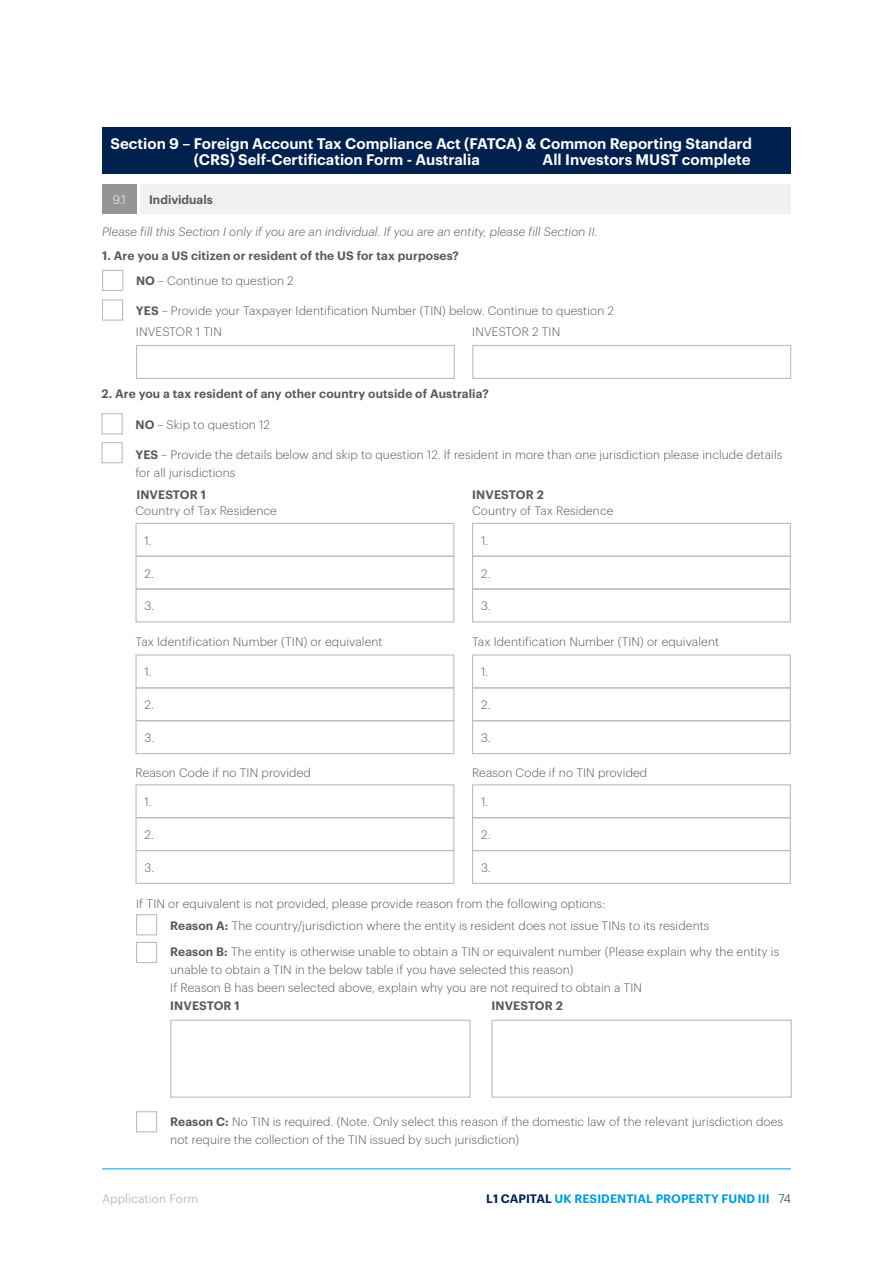
<style>
.page{position:relative;width:893px;height:1263px;background:#fff}
.page>*{position:absolute;margin:0;border:0;box-sizing:border-box;transform-origin:0 0}
.t1{font:600 15px/16.5px "Graphik";color:#fff}
.t2{font:300 12px/18px "Graphik";letter-spacing:.01em;color:#57585b}
.t3{font:600 12px "Graphik";letter-spacing:.01em;color:#57585b}
.t4{font:italic 300 12px "Graphik";letter-spacing:.01em;color:#57585b}
.t5{font:600 12px "Graphik";letter-spacing:.005em;color:#009cdb}
.t6{font:12px "Graphik";color:#bbbdc0}
.t7{font:300 12px "Graphik";color:#fff}
.s1{font-weight:600}
.s2{color:#00204e}
.s3{font-weight:300;color:#00204e}
</style>
<div class="page">
<hr style="left:102px;top:1168px;width:689px;height:1px;background:#009cdb">
<div style="left:102px;top:128px;width:689px;height:46px;background:#00204e"></div>
<div style="left:102px;top:299px;width:21px;height:22px;border:1px solid #bbbdc0"></div>
<div style="left:101px;top:442px;width:22px;height:21px;border:1px solid #bbbdc0"></div>
<div style="left:102px;top:270px;width:21px;height:21px;border:1px solid #bbbdc0"></div>
<div style="left:101px;top:413px;width:22px;height:21px;border:1px solid #bbbdc0"></div>
<div style="left:136px;top:345px;width:319px;height:34px;border:1px solid #bbbdc0"></div>
<div style="left:472px;top:345px;width:319px;height:34px;border:1px solid #bbbdc0"></div>
<div style="left:135px;top:523px;width:319px;height:34px;border:1px solid #bbbdc0"></div>
<div style="left:472px;top:523px;width:319px;height:34px;border:1px solid #bbbdc0"></div>
<div style="left:135px;top:556px;width:319px;height:34px;border:1px solid #bbbdc0"></div>
<div style="left:472px;top:556px;width:319px;height:34px;border:1px solid #bbbdc0"></div>
<div style="left:135px;top:588px;width:319px;height:34px;border:1px solid #bbbdc0"></div>
<div style="left:472px;top:588px;width:319px;height:34px;border:1px solid #bbbdc0"></div>
<div style="left:135px;top:654px;width:319px;height:34px;border:1px solid #bbbdc0"></div>
<div style="left:472px;top:654px;width:319px;height:34px;border:1px solid #bbbdc0"></div>
<div style="left:135px;top:687px;width:319px;height:34px;border:1px solid #bbbdc0"></div>
<div style="left:472px;top:687px;width:319px;height:34px;border:1px solid #bbbdc0"></div>
<div style="left:135px;top:720px;width:319px;height:34px;border:1px solid #bbbdc0"></div>
<div style="left:472px;top:720px;width:319px;height:34px;border:1px solid #bbbdc0"></div>
<div style="left:135px;top:784px;width:319px;height:34px;border:1px solid #bbbdc0"></div>
<div style="left:472px;top:784px;width:319px;height:34px;border:1px solid #bbbdc0"></div>
<div style="left:135px;top:817px;width:319px;height:34px;border:1px solid #bbbdc0"></div>
<div style="left:472px;top:817px;width:319px;height:34px;border:1px solid #bbbdc0"></div>
<div style="left:135px;top:850px;width:319px;height:34px;border:1px solid #bbbdc0"></div>
<div style="left:472px;top:850px;width:319px;height:34px;border:1px solid #bbbdc0"></div>
<div style="left:141px;top:184px;width:650px;height:30px;background:#f0f1f1"></div>
<div style="left:102px;top:184px;width:34px;height:30px;background:#939597"></div>
<div style="left:170px;top:1020px;width:301px;height:78px;border:1px solid #bbbdc0"></div>
<div style="left:491px;top:1020px;width:301px;height:78px;border:1px solid #bbbdc0"></div>
<div style="left:136px;top:914px;width:21px;height:21px;border:1px solid #bbbdc0"></div>
<div style="left:136px;top:942px;width:21px;height:21px;border:1px solid #bbbdc0"></div>
<div style="left:136px;top:1111px;width:21px;height:21px;border:1px solid #bbbdc0"></div>
<p class="t1" style="left:194px;top:136px;width:560px;text-indent:-83px">Section 9 – Foreign Account Tax Compliance Act (FATCA) &amp; Common Reporting Standard (CRS) Self-Certification Form - Australia</p>
<p class="t1" style="left:543px;top:153px;width:210px">All Investors MUST complete</p>
<p class="t7" style="left:113px;top:194px;width:14px">9.1</p>
<p class="t3" style="left:149px;top:195px;width:65px">Individuals</p>
<p class="t4" style="left:102px;top:226px;width:497px">Please fill this Section I only if you are an individual. If you are an entity, please fill Section II.</p>
<p class="t3" style="left:102px;top:250px;width:358px">1. Are you a US citizen or resident of the US for tax purposes?</p>
<p class="t2" style="left:136px;top:273px;width:159px"><span class="s1">NO</span> – Continue to question 2</p>
<p class="t2" style="left:136px;top:302px;width:480px"><span class="s1">YES</span> – Provide your Taxpayer Identification Number (TIN) below. Continue to question 2</p>
<p class="t2" style="left:136px;top:324px;width:88px">INVESTOR 1 TIN</p>
<p class="t2" style="left:472px;top:324px;width:90px">INVESTOR 2 TIN</p>
<p class="t3" style="left:102px;top:389px;width:389px">2. Are you a tax resident of any other country outside of Australia?</p>
<p class="t2" style="left:135px;top:416px;width:136px"><span class="s1">NO</span> – Skip to question 12</p>
<p class="t2" style="left:135px;top:446px;width:648px"><span class="s1">YES</span> – Provide the details below and skip to question 12. If resident in more than one jurisdiction please include details for all jurisdictions</p>
<p class="t3" style="left:136px;top:490px;width:71px">INVESTOR 1</p>
<p class="t3" style="left:472px;top:490px;width:73px">INVESTOR 2</p>
<p class="t2" style="left:135px;top:502px;width:143px">Country of Tax Residence</p>
<p class="t2" style="left:472px;top:502px;width:143px">Country of Tax Residence</p>
<p class="t2" style="left:145px;top:532px;width:9px">1.</p>
<p class="t2" style="left:481px;top:532px;width:9px">1.</p>
<p class="t2" style="left:145px;top:565px;width:11px">2.</p>
<p class="t2" style="left:481px;top:565px;width:11px">2.</p>
<p class="t2" style="left:145px;top:598px;width:11px">3.</p>
<p class="t2" style="left:481px;top:598px;width:11px">3.</p>
<p class="t2" style="left:135px;top:633px;width:249px">Tax Identification Number (TIN) or equivalent</p>
<p class="t2" style="left:472px;top:633px;width:249px">Tax Identification Number (TIN) or equivalent</p>
<p class="t2" style="left:145px;top:664px;width:9px">1.</p>
<p class="t2" style="left:481px;top:664px;width:9px">1.</p>
<p class="t2" style="left:145px;top:696px;width:11px">2.</p>
<p class="t2" style="left:481px;top:696px;width:11px">2.</p>
<p class="t2" style="left:145px;top:729px;width:11px">3.</p>
<p class="t2" style="left:481px;top:729px;width:11px">3.</p>
<p class="t2" style="left:135px;top:764px;width:177px">Reason Code if no TIN provided</p>
<p class="t2" style="left:472px;top:764px;width:177px">Reason Code if no TIN provided</p>
<p class="t2" style="left:145px;top:793px;width:9px">1.</p>
<p class="t2" style="left:481px;top:793px;width:9px">1.</p>
<p class="t2" style="left:145px;top:826px;width:11px">2.</p>
<p class="t2" style="left:481px;top:826px;width:11px">2.</p>
<p class="t2" style="left:145px;top:859px;width:11px">3.</p>
<p class="t2" style="left:481px;top:859px;width:11px">3.</p>
<p class="t2" style="left:170px;top:893px;width:541px;line-height:22.2px;text-indent:-34px">If TIN or equivalent is not provided, please provide reason from the following options:<br><span class="s1">Reason A:</span> The country/jurisdiction where the entity is resident does not issue TINs to its residents</p>
<p class="t2" style="left:170px;top:944px;width:610px"><span class="s1">Reason B:</span> The entity is otherwise unable to obtain a TIN or equivalent number (Please explain why the entity is unable to obtain a TIN in the below table if you have selected this reason)<br>If Reason B has been selected above, explain why you are not required to obtain a TIN</p>
<p class="t3" style="left:170px;top:1001px;width:71px">INVESTOR 1</p>
<p class="t3" style="left:491px;top:1001px;width:73px">INVESTOR 2</p>
<p class="t2" style="left:170px;top:1113px;width:614px"><span class="s1">Reason C:</span> No TIN is required. (Note. Only select this reason if the domestic law of the relevant jurisdiction does not require the collection of the TIN issued by such jurisdiction)</p>
<p class="t6" style="left:102px;top:1194px;width:98px">Application Form</p>
<p class="t5" style="left:486px;top:1194px;width:306px"><span class="s2">L1 CAPITAL</span> UK RESIDENTIAL PROPERTY FUND III <span class="s3">74</span></p>
</div>
